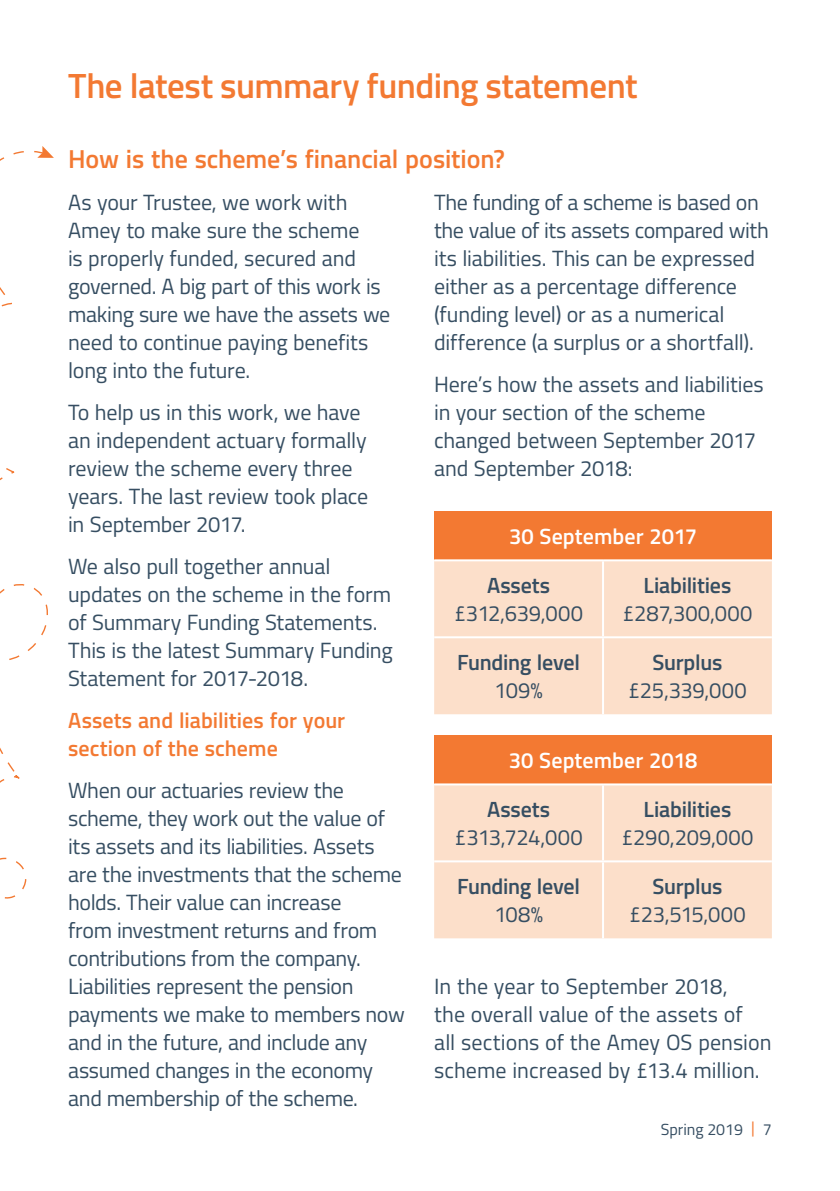
<style>
.page{position:relative;width:840px;height:1191px;background:#fff}
.page>*{position:absolute;margin:0;border:0;box-sizing:border-box;transform-origin:0 0}
.Subheader{font:600 35px "Titillium Web";letter-spacing:-.015em;color:#f37932}
.Body_header{font:600 26px "Titillium Web";letter-spacing:-.005em;color:#f37932}
.Body_copy{font:22px/28px "Titillium Web";letter-spacing:-.01em;color:#364e62}
.Body_copy-2{font:600 22px/28px "Titillium Web";color:#f37932}
.Body_copy-3{font:600 22px/28px "Titillium Web";letter-spacing:-.01em;color:#364e62;text-align:center}
.Body_subheader{font:600 22px "Titillium Web";letter-spacing:.005em;color:#fff}
.Body_copy-4{font:22px/28px "Titillium Web";letter-spacing:.01em;color:#364e62;text-align:center}
.t1{font:16px "Titillium Web";color:#364e62}
.s1{font-weight:600}
.s2{font-weight:400}
.s3{color:#f37932}
</style>
<div class="page">
<div style="left:434px;top:511px;width:337px;height:49px;background:#f37932"></div>
<div style="left:434px;top:561px;width:337px;height:153px;background:#fcdfca"></div>
<hr style="left:434px;top:559px;width:168px;height:2px;background:#fff">
<hr style="left:602px;top:559px;width:169px;height:2px;background:#fff">
<hr style="left:601px;top:561px;width:2px;height:75px;background:#fff">
<hr style="left:434px;top:636px;width:168px;height:2px;background:#fff">
<hr style="left:602px;top:636px;width:169px;height:2px;background:#fff">
<hr style="left:601px;top:638px;width:2px;height:76px;background:#fff">
<div style="left:434px;top:735px;width:337px;height:49px;background:#f37932"></div>
<div style="left:434px;top:785px;width:337px;height:153px;background:#fcdfca"></div>
<hr style="left:434px;top:783px;width:168px;height:2px;background:#fff">
<hr style="left:602px;top:783px;width:169px;height:2px;background:#fff">
<hr style="left:601px;top:785px;width:2px;height:75px;background:#fff">
<hr style="left:434px;top:860px;width:168px;height:2px;background:#fff">
<hr style="left:602px;top:860px;width:169px;height:2px;background:#fff">
<hr style="left:601px;top:862px;width:2px;height:76px;background:#fff">
<svg style="left:0;top:150px;width:48px;height:749px"></svg>
<svg style="left:37px;top:146px;width:17px;height:12px"></svg>
<p class="Subheader" style="left:68px;top:59px;width:571px">The latest summary funding statement</p>
<p class="Body_header" style="left:68px;top:139px;width:438px">How is the scheme’s financial position?</p>
<p class="Body_copy" style="left:68px;top:187px;width:323px">As your Trustee, we work with<br>Amey to make sure the scheme<br>is properly funded, secured and governed. A big part of this work is making sure we have the assets we need to continue paying benefits long into the future.</p>
<p class="Body_copy" style="left:68px;top:397px;width:301px">To help us in this work, we have an independent actuary formally review the scheme every three years. The last review took place in September 2017.</p>
<p class="Body_copy" style="left:68px;top:551px;width:326px">We also pull together annual updates on the scheme in the form of Summary Funding Statements.<br>This is the latest Summary Funding<br>Statement for 2017-2018.</p>
<p class="Body_copy-2" style="left:68px;top:705px;width:278px">Assets and liabilities for your section of the scheme</p>
<p class="Body_copy" style="left:68px;top:775px;width:338px">When our actuaries review the scheme, they work out the value of its assets and its liabilities. Assets are the investments that the scheme holds. Their value can increase<br>from investment returns and from contributions from the company.<br>Liabilities represent the pension payments we make to members now and in the future, and include any assumed changes in the economy and membership of the scheme.</p>
<p class="Body_copy" style="left:434px;top:187px;width:336px">The funding of a scheme is based on the value of its assets compared with its liabilities. This can be expressed either as a percentage difference (funding level) or as a numerical difference (a surplus or a shortfall).</p>
<p class="Body_copy" style="left:434px;top:369px;width:331px">Here’s how the assets and liabilities in your section of the scheme changed between September 2017 and September 2018:</p>
<p class="Body_subheader" style="left:508px;top:520px;width:189px">30 September 2017</p>
<p class="Body_copy" style="left:454px;top:570px;width:131px;text-align:center"><span class="s1">Assets </span>£312,639,000</p>
<p class="Body_copy" style="left:622px;top:570px;width:131px;text-align:center"><span class="s1">Liabilities </span>£287,300,000</p>
<p class="Body_copy-3" style="left:457px;top:647px;width:125px">Funding level<br><span class="s2">109%</span></p>
<p class="Body_copy" style="left:627px;top:647px;width:120px;text-align:center"><span class="s1">Surplus </span>£25,339,000</p>
<p class="Body_subheader" style="left:508px;top:744px;width:190px">30 September 2018</p>
<p class="Body_copy" style="left:454px;top:794px;width:130px;text-align:center"><span class="s1">Assets </span>£313,724,000</p>
<p class="Body_copy-4" style="left:621px;top:794px;width:133px"><span class="s1">Liabilities </span>£290,209,000</p>
<p class="Body_copy-3" style="left:457px;top:871px;width:125px">Funding level<br><span class="s2">108%</span></p>
<p class="Body_copy" style="left:628px;top:871px;width:118px;text-align:center"><span class="s1">Surplus </span>£23,515,000</p>
<p class="Body_copy" style="left:434px;top:971px;width:338px">In the year to September 2018,<br>the overall value of the assets of<br>all sections of the Amey OS pension scheme increased by £13.4 million.</p>
<p class="t1" style="left:660px;top:1117px;width:112px">Spring 2019 <span class="s3">|</span> 7</p>
</div>
